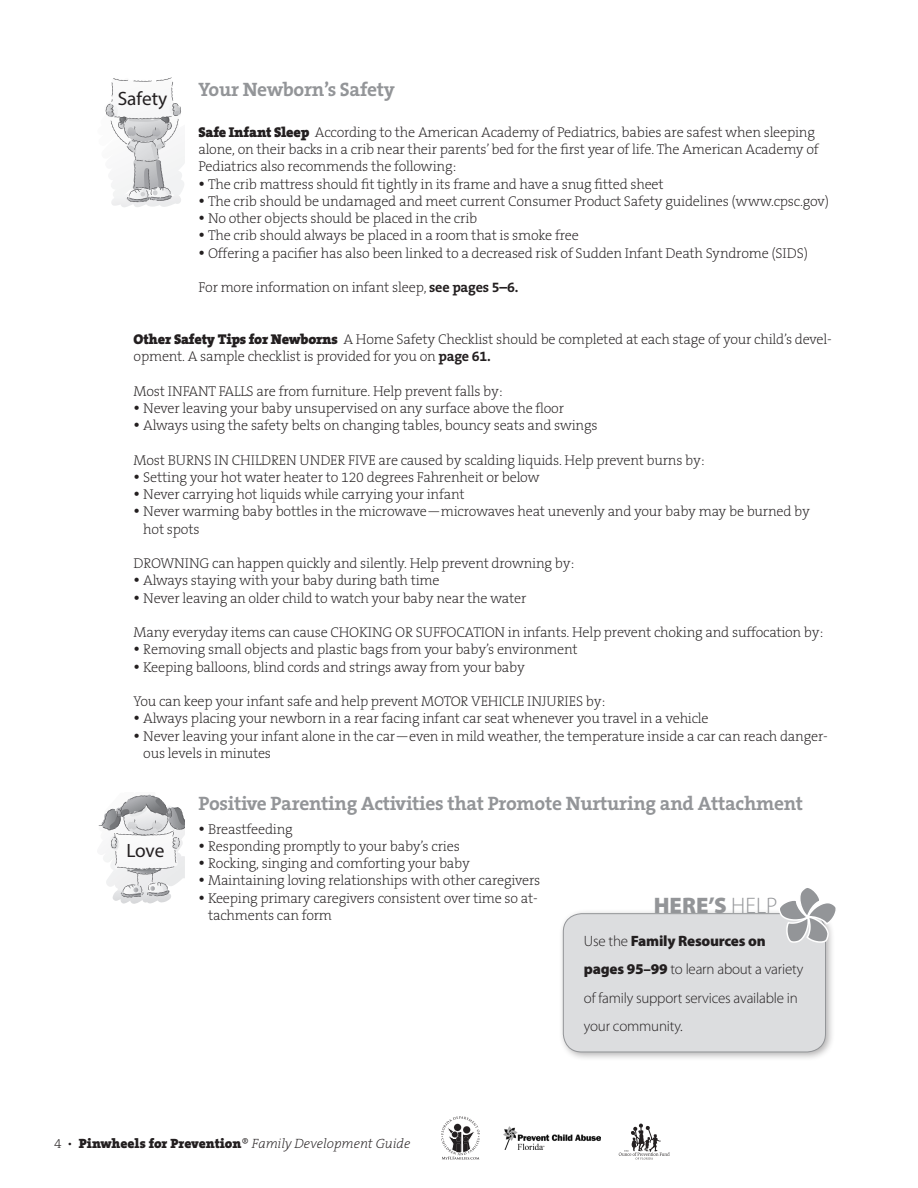
<style>
.page{position:relative;width:918px;height:1188px;background:#fff}
.page>*{position:absolute;margin:0;border:0;box-sizing:border-box;transform-origin:0 0}
.basic_body_copy{font:900 22.5px "Myriad Pro";color:#939598}
.subhead_1{font:700 19.5px "The Serif B7";letter-spacing:-.015em;color:#939598}
.t1{font:19.35px "Myriad Pro";color:#231f20}
.sidebar_text{font:300 15px/28.7px "Myriad Pro";letter-spacing:-.015em;color:#231f20}
.basic_body_copy-2{font:200 14.25px/17.2px "The Serif B2";letter-spacing:-.015em;color:#231f20}
.t2{font:900 13.5px "The Serif B9";color:#231f20}
.s1{font-family:"The Serif B9";font-weight:900}
.s2{font-family:"The Serif B7";font-weight:700}
.s3{font-weight:300}
.s4{font-family:"The Serif B2";font-weight:200}
.s5{font-family:"The Serif B2";font-weight:200;font-style:italic}
.s6{font-weight:900}
</style>
<div class="page">
<svg style="left:441px;top:1116px;width:39px;height:44px"></svg>
<svg style="left:619px;top:1124px;width:51px;height:36px"></svg>
<img style="left:503px;top:1126px;width:97px;height:24px">
<svg style="left:98px;top:794px;width:87px;height:110px"></svg>
<svg style="left:105px;top:77px;width:80px;height:130px"></svg>
<div style="left:558px;top:909px;width:277px;height:153px;background:#231f20;opacity:.35"></div>
<div style="left:563px;top:914px;width:263px;height:138px;background:#dcdddf;border-radius:18px"></div>
<div style="left:563px;top:913px;width:263px;height:139px;border:1px solid #939598;border-radius:18px"></div>
<svg style="left:777px;top:888px;width:59px;height:56px"></svg>
<p class="subhead_1" style="left:198px;top:79px;width:198px">Your Newborn’s Safety</p>
<p class="basic_body_copy-2" style="left:198px;top:124px;width:622px"><span class="s1">Safe Infant Sleep</span> According to the American Academy of Pediatrics, babies are safest when sleeping alone, on their backs in a crib near their parents’ bed for the first year of life. The American Academy of<br>Pediatrics also recommends the following:</p>
<p class="basic_body_copy-2" style="left:198px;top:176px;width:467px">• The crib mattress should fit tightly in its frame and have a snug fitted sheet</p>
<p class="basic_body_copy-2" style="left:198px;top:193px;width:632px">• The crib should be undamaged and meet current Consumer Product Safety guidelines (www.cpsc.gov)</p>
<p class="basic_body_copy-2" style="left:198px;top:210px;width:280px">• No other objects should be placed in the crib</p>
<p class="basic_body_copy-2" style="left:198px;top:228px;width:382px">• The crib should always be placed in a room that is smoke free</p>
<p class="basic_body_copy-2" style="left:198px;top:245px;width:611px">• Offering a pacifier has also been linked to a decreased risk of Sudden Infant Death Syndrome (SIDS)</p>
<p class="basic_body_copy-2" style="left:198px;top:279px;width:322px">For more information on infant sleep, <span class="s2">see pages 5–6.</span></p>
<p class="basic_body_copy-2" style="left:134px;top:331px;width:700px"><span class="s1">Other Safety Tips for Newborns</span> A Home Safety Checklist should be completed at each stage of your child’s devel&shy;opment. A sample checklist is provided for you on <span class="s2">page 61.</span></p>
<p class="basic_body_copy-2" style="left:134px;top:383px;width:371px">Most INFANT FALLS are from furniture. Help prevent falls by:</p>
<p class="basic_body_copy-2" style="left:134px;top:400px;width:432px">• Never leaving your baby unsupervised on any surface above the floor</p>
<p class="basic_body_copy-2" style="left:134px;top:417px;width:466px">• Always using the safety belts on changing tables, bouncy seats and swings</p>
<p class="basic_body_copy-2" style="left:134px;top:452px;width:573px">Most BURNS IN CHILDREN UNDER FIVE are caused by scalding liquids. Help prevent burns by:</p>
<p class="basic_body_copy-2" style="left:134px;top:469px;width:408px">• Setting your hot water heater to 120 degrees Fahrenheit or below</p>
<p class="basic_body_copy-2" style="left:134px;top:486px;width:332px">• Never carrying hot liquids while carrying your infant</p>
<p class="basic_body_copy-2" style="left:143px;top:504px;width:668px;text-indent:-10px">• Never warming baby bottles in the microwave—microwaves heat unevenly and your baby may be burned by hot spots</p>
<p class="basic_body_copy-2" style="left:134px;top:555px;width:442px">DROWNING can happen quickly and silently. Help prevent drowning by:</p>
<p class="basic_body_copy-2" style="left:134px;top:573px;width:307px">• Always staying with your baby during bath time</p>
<p class="basic_body_copy-2" style="left:134px;top:590px;width:394px">• Never leaving an older child to watch your baby near the water</p>
<p class="basic_body_copy-2" style="left:134px;top:624px;width:691px">Many everyday items can cause CHOKING OR SUFFOCATION in infants. Help prevent choking and suffocation by:</p>
<p class="basic_body_copy-2" style="left:134px;top:642px;width:446px">• Removing small objects and plastic bags from your baby’s environment</p>
<p class="basic_body_copy-2" style="left:134px;top:659px;width:393px">• Keeping balloons, blind cords and strings away from your baby</p>
<p class="basic_body_copy-2" style="left:134px;top:693px;width:473px">You can keep your infant safe and help prevent MOTOR VEHICLE INJURIES by:</p>
<p class="basic_body_copy-2" style="left:134px;top:711px;width:577px">• Always placing your newborn in a rear facing infant car seat whenever you travel in a vehicle</p>
<p class="basic_body_copy-2" style="left:143px;top:728px;width:686px;text-indent:-10px">• Never leaving your infant alone in the car—even in mild weather, the temperature inside a car can reach danger&shy;ous levels in minutes</p>
<p class="subhead_1" style="left:198px;top:793px;width:606px">Positive Parenting Activities that Promote Nurturing and Attachment</p>
<p class="basic_body_copy-2" style="left:198px;top:821px;width:96px">• Breastfeeding</p>
<p class="basic_body_copy-2" style="left:198px;top:838px;width:263px">• Responding promptly to your baby’s cries</p>
<p class="basic_body_copy-2" style="left:198px;top:855px;width:273px">• Rocking, singing and comforting your baby</p>
<p class="basic_body_copy-2" style="left:198px;top:873px;width:343px">• Maintaining loving relationships with other caregivers</p>
<p class="basic_body_copy-2" style="left:208px;top:890px;width:331px;text-indent:-10px">• Keeping primary caregivers consistent over time so at&shy;tachments can form</p>
<p class="t1" style="left:118px;top:86px;width:51px">Safety</p>
<p class="t1" style="left:264px;top:783px;width:51px">Safety</p>
<p class="t1" style="left:126px;top:839px;width:40px">Love</p>
<p class="basic_body_copy" style="left:654px;top:891px;width:125px">HERE’S <span class="s3">HELP</span></p>
<p class="t2" style="left:54px;top:1136px;width:358px"><span class="s4">4 •</span> Pinwheels for Prevention<span class="s4">®</span> <span class="s5">Family Development Guide</span></p>
<p class="sidebar_text" style="left:584px;top:926px;width:221px">Use the <span class="s6">Family Resources on pages 95–99</span> to learn about a variety of family support services available in your community.</p>
</div>
